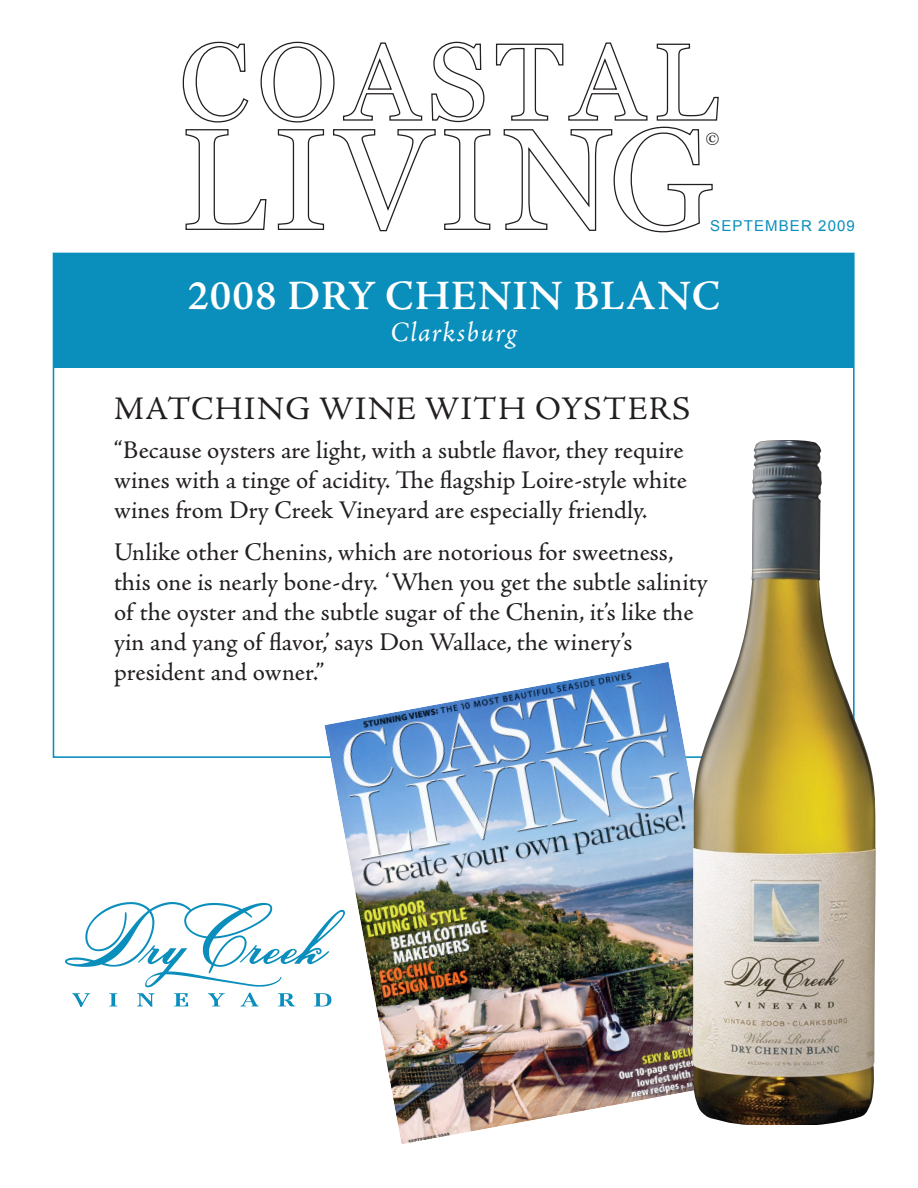
<style>
.page{position:relative;width:918px;height:1188px;background:#fff}
.page>*{position:absolute;margin:0;border:0;box-sizing:border-box;transform-origin:0 0}
.t1{font:600 42px "Adobe Jenson Pro";letter-spacing:.025em;color:#fff}
.t2{font:33px "Adobe Jenson Pro";letter-spacing:.04em;color:#231f20}
.t3{font:italic 28.5px "Adobe Jenson Pro";letter-spacing:.05em;color:#fff}
.t4{font:25.5px/30px "Adobe Jenson Pro";color:#231f20}
.t5{font:15px "Arial";letter-spacing:.075em;color:#0a8ebc}
.t6{font:14.4px "Georgia";color:#231f20}
</style>
<div class="page">
<svg style="left:52px;top:252px;width:803px;height:506px"></svg>
<div style="left:54px;top:253px;width:800px;height:114px;background:#0a8ebc"></div>
<img style="left:324px;top:662px;width:368px;height:482px">
<svg style="left:182px;top:41px;width:537px;height:192px"></svg>
<img style="left:65px;top:903px;width:279px;height:104px">
<img style="left:692px;top:440px;width:184px;height:685px">
<p class="t6" style="left:706px;top:130px;width:15px">©</p>
<p class="t5" style="left:710px;top:216px;width:146px">SEPTEMBER 2009</p>
<h1 class="t1" style="left:187px;top:272px;width:534px">2008 DRY CHENIN BLANC</h1>
<p class="t3" style="left:391px;top:316px;width:127px">Clarksburg</p>
<p class="t2" style="left:114px;top:390px;width:577px">MATCHING WINE WITH OYSTERS</p>
<p class="t4" style="left:114px;top:435px;width:574px">“Because oysters are light, with a subtle flavor, they require wines with a tinge of acidity. The flagship Loire-style white wines from Dry Creek Vineyard are especially friendly.</p>
<p class="t4" style="left:114px;top:537px;width:595px">Unlike other Chenins, which are notorious for sweetness, this one is nearly bone-dry. ‘When you get the subtle salinity of the oyster and the subtle sugar of the Chenin, it’s like the yin and yang of flavor,’ says Don Wallace, the winery’s president and owner.”</p>
</div>
